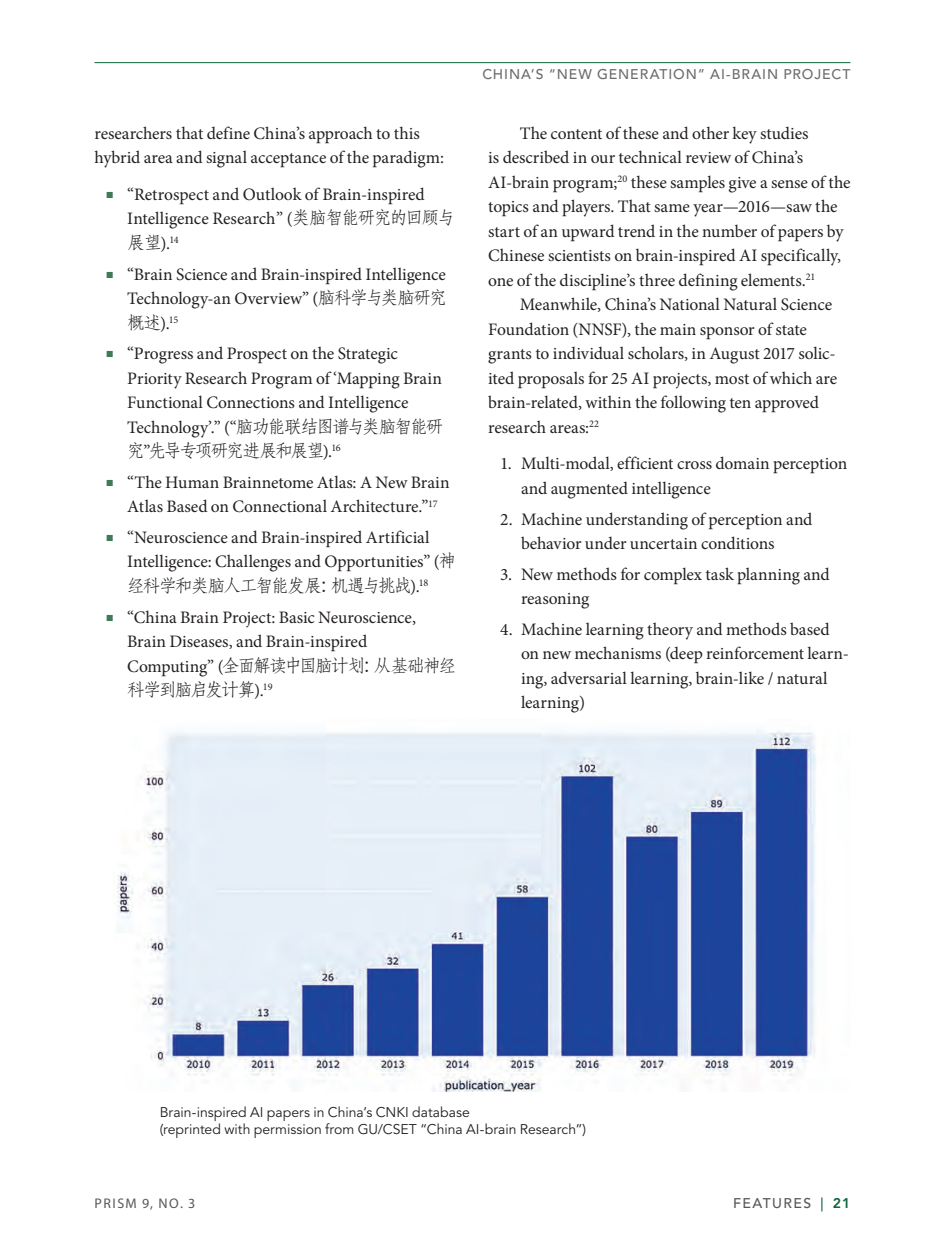
<style>
.page{position:relative;width:945px;height:1260px;background:#fff}
.page>*{position:absolute;margin:0;border:0;box-sizing:border-box;transform-origin:0 0}
.t1{font:17.5px/24.5px "Minion Pro";letter-spacing:-.005em;color:#231f20}
.t2{font:17.5px/24.5px "Adobe Fangsong Std";letter-spacing:-.09em;color:#231f20}
.t3{font:14px/17.5px "Avenir LT Std";color:#231f20}
.t4{font:500 14px "Avenir LT Std";letter-spacing:.065em;color:#6c6d70}
.t5{font:14px "Myriad Pro";letter-spacing:.105em;color:#57585a}
.t6{font:500 14px "Avenir LT Std";letter-spacing:.1em;color:#57585a}
.s1{color:#3f7b52}
.s2{font-family:"Adobe Fangsong Std"}
.s3{font-family:"Minion Pro"}
.s4{color:#0c6638}
.s5{font-weight:800;color:#0c6638}
</style>
<div class="page">
<hr style="left:94px;top:62px;width:756px;height:1px;background:#0c6638">
<img style="left:117px;top:730px;width:699px;height:362px">
<p class="t1" style="left:94px;top:121px;width:351px">researchers that define China’s approach to this hybrid area and signal acceptance of the paradigm:</p>
<p class="t1" style="left:127px;top:182px;width:329px;text-indent:-21px"><span class="s1">■</span> “Retrospect and Outlook of Brain-inspired<br>Intelligence Research” (<span class="s2">类脑智能研究的回顾与</span></p>
<p class="t2" style="left:127px;top:230px;width:53px">展望<span class="s3">).</span><sup>14</sup></p>
<p class="t1" style="left:106px;top:262px;width:342px;text-align:right"><span class="s1">■</span> “Brain Science and Brain-inspired Intelligence<br>Technology-an Overview” (<span class="s2">脑科学与类脑研究</span></p>
<p class="t2" style="left:127px;top:310px;width:53px">概述<span class="s3">).</span><sup>15</sup></p>
<p class="t1" style="left:127px;top:341px;width:318px;text-indent:-21px"><span class="s1">■</span> “Progress and Prospect on the Strategic Priority Research Program of ‘Mapping Brain Functional Connections and Intelligence Technology’.” (“<span class="s2">脑功能联结图谱与类脑智能研</span></p>
<p class="t2" style="left:127px;top:439px;width:215px">究<span class="s3">”</span>先导专项研究进展和展望<span class="s3">).</span><sup>16</sup></p>
<p class="t1" style="left:106px;top:470px;width:345px;text-align:center"><span class="s1">■</span> “The Human Brainnetome Atlas: A New Brain<br>Atlas Based on Connectional Architecture.”<sup>17</sup></p>
<p class="t1" style="left:127px;top:525px;width:331px;text-indent:-21px"><span class="s1">■</span> “Neuroscience and Brain-inspired Artificial<br>Intelligence: Challenges and Opportunities” (<span class="s2">神</span></p>
<p class="t2" style="left:127px;top:573px;width:303px">经科学和类脑人工智能发展：机遇与挑战<span class="s3">).</span><sup>18</sup></p>
<p class="t1" style="left:127px;top:605px;width:290px;text-indent:-21px"><span class="s1">■</span> “China Brain Project: Basic Neuroscience,<br>Brain Diseases, and Brain-inspired</p>
<p class="t2" style="left:127px;top:653px;width:331px"><span class="s3">Computing” (</span>全面解读中国脑计划：从基础神经科学到脑启发计算<span class="s3">).</span><sup>19</sup></p>
<p class="t4" style="left:482px;top:66px;width:370px">CHINA’S “NEW GENERATION” AI-BRAIN PROJECT</p>
<p class="t1" style="left:488px;top:121px;width:364px;text-indent:32px">The content of these and other key studies<br>is described in our technical review of China’s AI-brain program;<sup>20</sup> these samples give a sense of the topics and players. That same year—2016—saw the start of an upward trend in the number of papers by Chinese scientists on brain-inspired AI specifically, one of the discipline’s three defining elements.<sup>21</sup></p>
<p class="t1" style="left:488px;top:292px;width:351px;text-indent:32px">Meanwhile, China’s National Natural Science Foundation (NNSF), the main sponsor of state grants to individual scholars, in August 2017 solic&shy;ited proposals for 25 AI projects, most of which are brain-related, within the following ten approved research areas:<sup>22</sup></p>
<p class="t1" style="left:521px;top:452px;width:328px;text-indent:-21px">1. Multi-modal, efficient cross domain perception and augmented intelligence</p>
<p class="t1" style="left:521px;top:507px;width:293px;text-indent:-21px">2. Machine understanding of perception and behavior under uncertain conditions</p>
<p class="t1" style="left:521px;top:562px;width:310px;text-indent:-21px">3. New methods for complex task planning and reasoning</p>
<p class="t1" style="left:521px;top:617px;width:330px;text-indent:-21px">4. Machine learning theory and methods based on new mechanisms (deep reinforcement learn&shy;ing, adversarial learning, brain-like / natural learning)</p>
<p class="t3" style="left:160px;top:1103px;width:428px">Brain-inspired AI papers in China’s CNKI database<br>(reprinted with permission from GU/CSET “China AI-brain Research”)</p>
<p class="t5" style="left:95px;top:1195px;width:102px">PRISM 9, NO. 3</p>
<p class="t6" style="left:733px;top:1195px;width:119px">FEATURES <span class="s4">|</span> <span class="s5">21</span></p>
</div>
